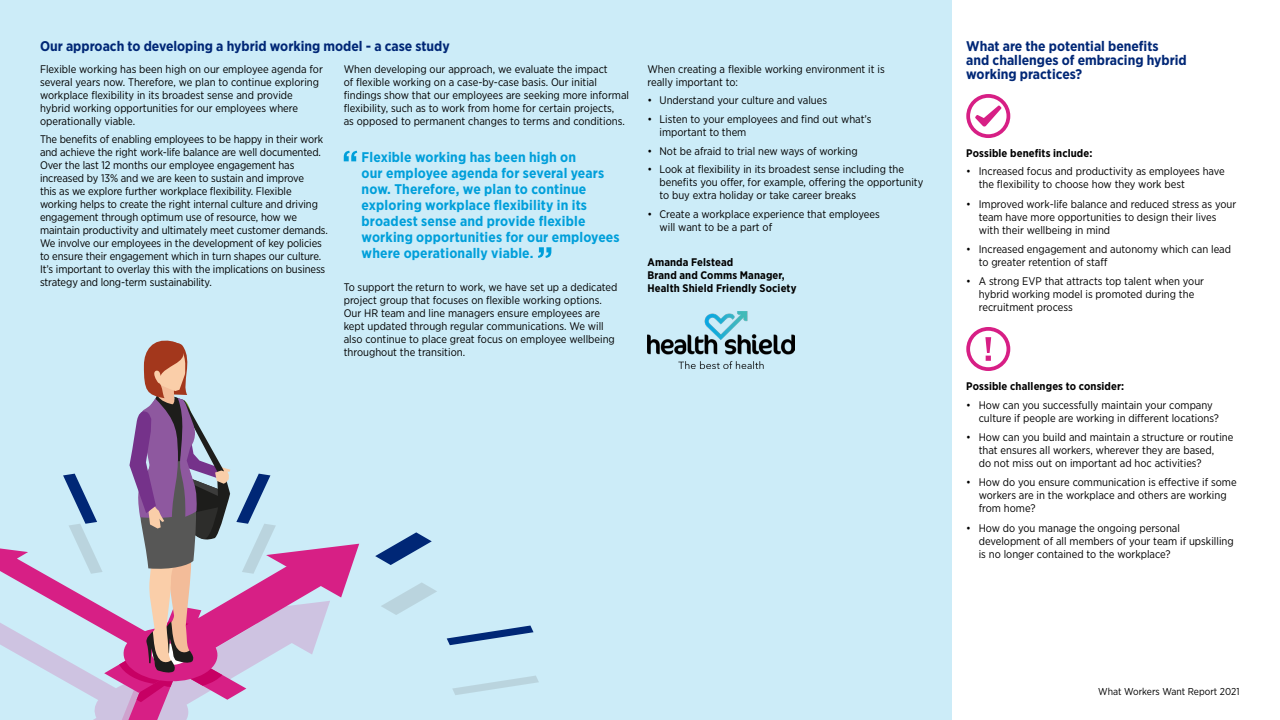
<style>
.page{position:relative;width:1280px;height:720px;background:#fff}
.page>*{position:absolute;margin:0;border:0;box-sizing:border-box;transform-origin:0 0}
.t1{font:700 14px/16px "Gotham Narrow";letter-spacing:.01em;color:#009fda}
.t2{font:700 14px/14px "Gotham Narrow";color:#002776}
.t3{font:11px/13px "Gotham Narrow";color:#000}
.t4{font:700 11px/13px "Gotham Narrow";letter-spacing:.01em;color:#000}
.t5{font:10px "Gotham Narrow";color:#000}
</style>
<div class="page">
<div style="left:0;top:0;width:951px;height:720px;background:#ccecf8"></div>
<svg style="left:453px;top:676px;width:86px;height:19px"></svg>
<svg style="left:381px;top:582px;width:56px;height:33px"></svg>
<svg style="left:447px;top:626px;width:87px;height:19px"></svg>
<svg style="left:375px;top:532px;width:57px;height:33px"></svg>
<svg style="left:0;top:548px;width:51px;height:125px"></svg>
<svg style="left:51px;top:341px;width:308px;height:379px"></svg>
<svg style="left:344px;top:151px;width:13px;height:10px"></svg>
<svg style="left:538px;top:247px;width:13px;height:11px"></svg>
<img style="left:648px;top:311px;width:146px;height:58px">
<div style="left:966px;top:94px;width:44px;height:44px;border:4px solid #d71f85;border-radius:50%"></div>
<svg style="left:975px;top:105px;width:27px;height:22px"></svg>
<svg style="left:985px;top:337px;width:6px;height:24px"></svg>
<div style="left:966px;top:327px;width:44px;height:44px;border:4px solid #d71f85;border-radius:50%"></div>
<p class="t2" style="left:40px;top:39px;width:411px">Our approach to developing a hybrid working model - a case study</p>
<p class="t3" style="left:40px;top:62px;width:284px">Flexible working has been high on our employee agenda for several years now. Therefore, we plan to continue exploring workplace flexibility in its broadest sense and provide hybrid working opportunities for our employees where operationally viable.</p>
<p class="t3" style="left:40px;top:133px;width:290px">The benefits of enabling employees to be happy in their work and achieve the right work-life balance are well documented.<br>Over the last 12 months our employee engagement has increased by 13% and we are keen to sustain and improve<br>this as we explore further workplace flexibility. Flexible working helps to create the right internal culture and driving engagement through optimum use of resource, how we maintain productivity and ultimately meet customer demands.<br>We involve our employees in the development of key policies to ensure their engagement which in turn shapes our culture.<br>It’s important to overlay this with the implications on business strategy and long-term sustainability.</p>
<p class="t3" style="left:344px;top:62px;width:287px">When developing our approach, we evaluate the impact<br>of flexible working on a case-by-case basis. Our initial findings show that our employees are seeking more informal flexibility, such as to work from home for certain projects,<br>as opposed to permanent changes to terms and conditions.</p>
<p class="t1" style="left:362px;top:149px;width:260px">Flexible working has been high on<br>our employee agenda for several years now. Therefore, we plan to continue exploring workplace flexibility in its broadest sense and provide flexible working opportunities for our employees where operationally viable.</p>
<p class="t3" style="left:344px;top:280px;width:275px">To support the return to work, we have set up a dedicated project group that focuses on flexible working options.<br>Our HR team and line managers ensure employees are kept updated through regular communications. We will also continue to place great focus on employee wellbeing throughout the transition.</p>
<p class="t3" style="left:648px;top:62px;width:239px">When creating a flexible working environment it is really important to:</p>
<p class="t3" style="left:648px;top:94px;width:181px">• Understand your culture and values</p>
<p class="t3" style="left:660px;top:112px;width:214px;text-indent:-12px">• Listen to your employees and find out what’s important to them</p>
<p class="t3" style="left:648px;top:144px;width:212px">• Not be afraid to trial new ways of working</p>
<p class="t3" style="left:660px;top:163px;width:265px;text-indent:-12px">• Look at flexibility in its broadest sense including the benefits you offer, for example, offering the opportunity to buy extra holiday or take career breaks</p>
<p class="t3" style="left:660px;top:207px;width:222px;text-indent:-12px">• Create a workplace experience that employees will want to be a part of</p>
<p class="t4" style="left:648px;top:256px;width:150px">Amanda Felstead<br>Brand and Comms Manager,<br>Health Shield Friendly Society</p>
<p class="t2" style="left:966px;top:39px;width:222px">What are the potential benefits<br>and challenges of embracing hybrid working practices?</p>
<p class="t4" style="left:966px;top:146px;width:128px">Possible benefits include:</p>
<p class="t3" style="left:979px;top:165px;width:248px;text-indent:-12px">• Increased focus and productivity as employees have the flexibility to choose how they work best</p>
<p class="t3" style="left:979px;top:197px;width:259px;text-indent:-12px">• Improved work-life balance and reduced stress as your team have more opportunities to design their lives with their wellbeing in mind</p>
<p class="t3" style="left:979px;top:242px;width:254px;text-indent:-12px">• Increased engagement and autonomy which can lead to greater retention of staff</p>
<p class="t3" style="left:979px;top:274px;width:227px;text-indent:-12px">• A strong EVP that attracts top talent when your hybrid working model is promoted during the recruitment process</p>
<p class="t4" style="left:966px;top:380px;width:160px">Possible challenges to consider:</p>
<p class="t3" style="left:979px;top:398px;width:242px;text-indent:-12px">• How can you successfully maintain your company culture if people are working in different locations?</p>
<p class="t3" style="left:979px;top:431px;width:256px;text-indent:-12px">• How can you build and maintain a structure or routine that ensures all workers, wherever they are based,<br>do not miss out on important ad hoc activities?</p>
<p class="t3" style="left:979px;top:476px;width:259px;text-indent:-12px">• How do you ensure communication is effective if some workers are in the workplace and others are working from home?</p>
<p class="t3" style="left:979px;top:521px;width:257px;text-indent:-12px">• How do you manage the ongoing personal development of all members of your team if upskilling is no longer contained to the workplace?</p>
<p class="t5" style="left:1098px;top:685px;width:143px">What Workers Want Report 2021</p>
</div>
